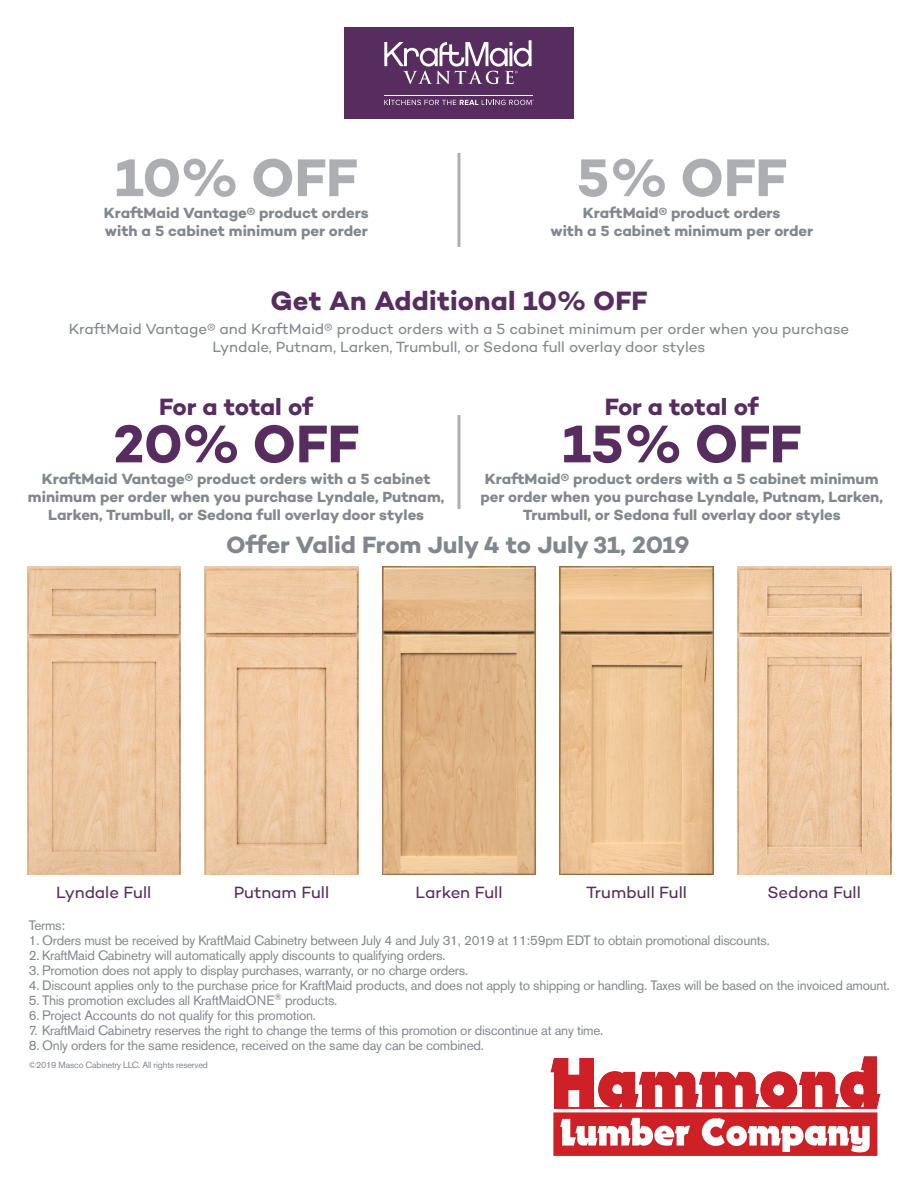
<style>
.page{position:relative;width:918px;height:1188px;background:#fff}
.page>*{position:absolute;margin:0;border:0;box-sizing:border-box;transform-origin:0 0}
.t1{font:700 54px "Campton";color:#572c5f}
.t2{font:700 54px "Campton";color:#acaeb1}
.t3{font:700 27px "Campton";letter-spacing:.01em;color:#572c5f}
.t4{font:700 24px "Campton";letter-spacing:-.01em;color:#82878d}
.t5{font:700 24px "Campton";letter-spacing:-.015em;color:#572c5f}
.t6{font:16.65px "Campton";color:#572c5f}
.t7{font:700 15px/18px "Campton";letter-spacing:-.005em;color:#82878d;text-align:center}
.t8{font:15px/18px "Campton";letter-spacing:-.005em;color:#82878d;text-align:center}
.t9{font:13.5px "Akzidenz Grotesk BE";letter-spacing:-.02em;color:#82878d}
.t10{font:9px "Akzidenz Grotesk BE";letter-spacing:-.02em;color:#82878d}
</style>
<div class="page">
<hr style="left:458px;top:153px;width:2px;height:94px;background:#acaeb1">
<div style="left:344px;top:27px;width:230px;height:92px;background:#572c5f"></div>
<hr style="left:384px;top:95px;width:148px;height:1px;background:#fff">
<svg style="left:384px;top:40px;width:148px;height:44px"></svg>
<svg style="left:384px;top:100px;width:150px;height:5px"></svg>
<hr style="left:458px;top:415px;width:2px;height:94px;background:#acaeb1">
<img style="left:27px;top:567px;width:154px;height:307px">
<img style="left:205px;top:567px;width:153px;height:307px">
<img style="left:382px;top:567px;width:154px;height:307px">
<img style="left:560px;top:567px;width:153px;height:307px">
<img style="left:737px;top:567px;width:154px;height:307px">
<img style="left:551px;top:1056px;width:330px;height:99px">
<h1 class="t2" style="left:115px;top:143px;width:244px">10% OFF</h1>
<p class="t7" style="left:104px;top:204px;width:266px;text-align:left">KraftMaid Vantage® product orders with a 5 cabinet minimum per order</p>
<h1 class="t2" style="left:577px;top:143px;width:212px">5% OFF</h1>
<p class="t7" style="left:550px;top:204px;width:264px">KraftMaid® product orders<br>with a 5 cabinet minimum per order</p>
<h2 class="t3" style="left:270px;top:283px;width:379px">Get An Additional 10% OFF</h2>
<p class="t8" style="left:69px;top:320px;width:782px">KraftMaid Vantage® and KraftMaid® product orders with a 5 cabinet minimum per order when you purchase<br>Lyndale, Putnam, Larken, Trumbull, or Sedona full overlay door styles</p>
<h3 class="t5" style="left:159px;top:392px;width:156px">For a total of</h3>
<h3 class="t5" style="left:605px;top:392px;width:156px">For a total of</h3>
<h1 class="t1" style="left:113px;top:409px;width:247px">20% OFF</h1>
<p class="t7" style="left:28px;top:470px;width:418px">KraftMaid Vantage® product orders with a 5 cabinet minimum per order when you purchase Lyndale, Putnam,<br>Larken, Trumbull, or Sedona full overlay door styles</p>
<h1 class="t1" style="left:562px;top:409px;width:241px">15% OFF</h1>
<p class="t7" style="left:480px;top:470px;width:404px">KraftMaid® product orders with a 5 cabinet minimum per order when you purchase Lyndale, Putnam, Larken,<br>Trumbull, or Sedona full overlay door styles</p>
<h3 class="t4" style="left:226px;top:529px;width:465px">Offer Valid From July 4 to July 31, 2019</h3>
<p class="t6" style="left:56px;top:882px;width:97px">Lyndale Full</p>
<p class="t6" style="left:234px;top:882px;width:97px">Putnam Full</p>
<p class="t6" style="left:416px;top:882px;width:88px">Larken Full</p>
<p class="t6" style="left:586px;top:882px;width:102px">Trumbull Full</p>
<p class="t6" style="left:768px;top:882px;width:95px">Sedona Full</p>
<p class="t9" style="left:29px;top:917px;width:38px">Terms:</p>
<p class="t9" style="left:29px;top:932px;width:743px">1. Orders must be received by KraftMaid Cabinetry between July 4 and July 31, 2019 at 11:59pm EDT to obtain promotional discounts.</p>
<p class="t9" style="left:29px;top:947px;width:418px">2. KraftMaid Cabinetry will automatically apply discounts to qualifying orders.</p>
<p class="t9" style="left:29px;top:962px;width:441px">3. Promotion does not apply to display purchases, warranty, or no charge orders.</p>
<p class="t9" style="left:29px;top:977px;width:863px">4. Discount applies only to the purchase price for KraftMaid products, and does not apply to shipping or handling. Taxes will be based on the invoiced amount.</p>
<p class="t9" style="left:29px;top:992px;width:310px">5. This promotion excludes all KraftMaidONE<sup>®</sup> products.</p>
<p class="t9" style="left:29px;top:1007px;width:289px">6. Project Accounts do not qualify for this promotion.</p>
<p class="t9" style="left:29px;top:1022px;width:576px">7. KraftMaid Cabinetry reserves the right to change the terms of this promotion or discontinue at any time.</p>
<p class="t9" style="left:29px;top:1037px;width:457px">8. Only orders for the same residence, received on the same day can be combined.</p>
<p class="t10" style="left:29px;top:1059px;width:181px">©2019 Masco Cabinetry LLC. All rights reserved</p>
</div>
